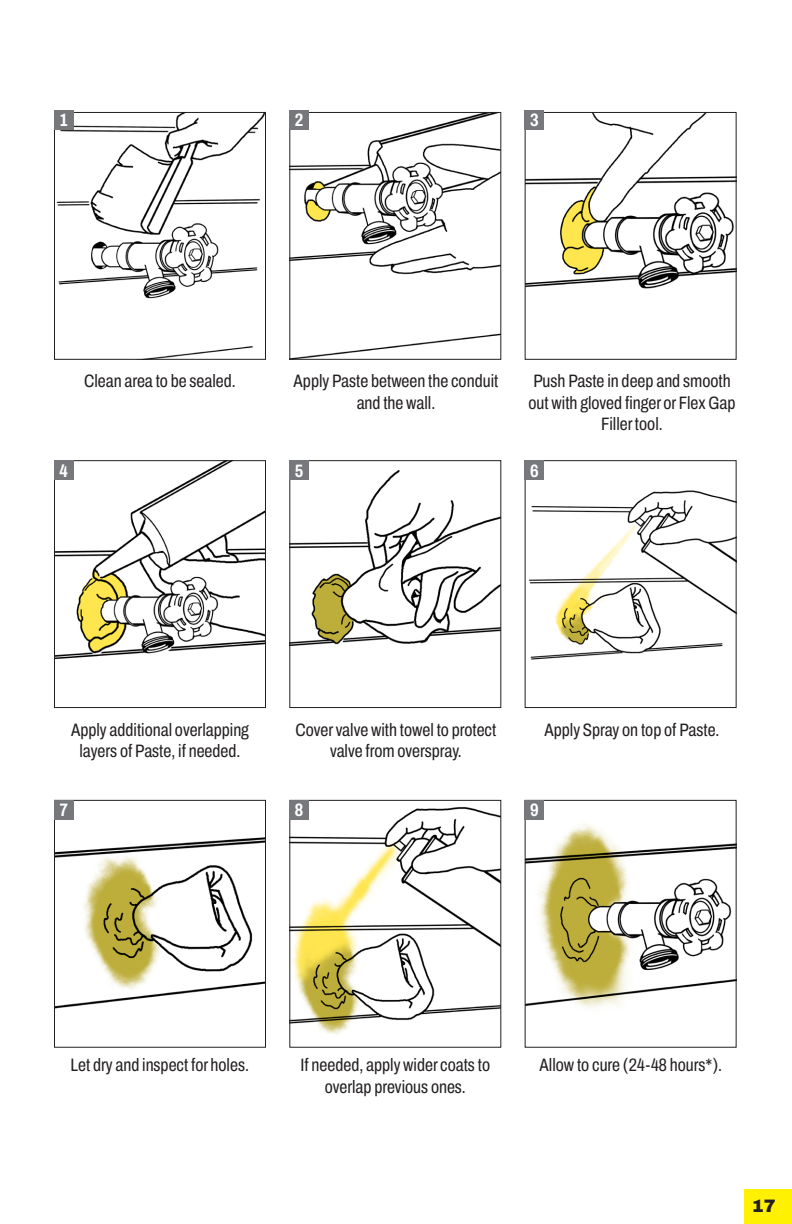
<style>
.page{position:relative;width:792px;height:1224px;background:#fff}
.page>*{position:absolute;margin:0;border:0;box-sizing:border-box;transform-origin:0 0}
.t1{font:18px/21.6px "Archivo Condensed";color:#231f20;text-align:center}
.t2{font:700 18px "Archivo Condensed";color:#fff}
.t3{font:900 18px "Archivo";color:#231f20}
</style>
<div class="page">
<div style="left:745px;top:1189px;width:47px;height:35px;background:#fff101"></div>
<img style="left:56px;top:114px;width:208px;height:244px">
<div style="left:54px;top:112px;width:212px;height:248px;border:1px solid #231f20"></div>
<img style="left:56px;top:462px;width:208px;height:198px">
<div style="left:54px;top:460px;width:212px;height:248px;border:1px solid #231f20"></div>
<img style="left:56px;top:802px;width:208px;height:207px">
<div style="left:54px;top:800px;width:212px;height:248px;border:1px solid #231f20"></div>
<img style="left:291px;top:114px;width:208px;height:244px">
<div style="left:289px;top:112px;width:212px;height:248px;border:1px solid #231f20"></div>
<img style="left:291px;top:470px;width:208px;height:176px">
<div style="left:289px;top:460px;width:212px;height:248px;border:1px solid #231f20"></div>
<img style="left:291px;top:807px;width:208px;height:228px">
<div style="left:289px;top:800px;width:212px;height:248px;border:1px solid #231f20"></div>
<img style="left:527px;top:114px;width:208px;height:175px">
<div style="left:525px;top:112px;width:212px;height:248px;border:1px solid #231f20"></div>
<img style="left:528px;top:490px;width:207px;height:170px">
<div style="left:525px;top:460px;width:212px;height:248px;border:1px solid #231f20"></div>
<img style="left:527px;top:819px;width:208px;height:190px">
<div style="left:525px;top:800px;width:212px;height:248px;border:1px solid #231f20"></div>
<div style="left:54px;top:460px;width:19px;height:20px;background:#76787b"></div>
<div style="left:54px;top:800px;width:19px;height:19px;background:#76787b"></div>
<div style="left:289px;top:110px;width:20px;height:19px;background:#76787b"></div>
<div style="left:54px;top:110px;width:19px;height:19px;background:#76787b"></div>
<div style="left:289px;top:460px;width:20px;height:20px;background:#76787b"></div>
<div style="left:289px;top:800px;width:20px;height:19px;background:#76787b"></div>
<div style="left:525px;top:110px;width:19px;height:19px;background:#76787b"></div>
<div style="left:525px;top:460px;width:19px;height:20px;background:#76787b"></div>
<div style="left:525px;top:800px;width:19px;height:19px;background:#76787b"></div>
<p class="t2" style="left:60px;top:107px;width:9px">1</p>
<p class="t2" style="left:295px;top:107px;width:10px">2</p>
<p class="t2" style="left:530px;top:107px;width:10px">3</p>
<p class="t2" style="left:60px;top:457px;width:10px">4</p>
<p class="t1" style="left:84px;top:370px;width:153px">Clean area to be sealed.</p>
<p class="t1" style="left:294px;top:370px;width:206px">Apply Paste between the conduit and the wall.</p>
<p class="t1" style="left:529px;top:370px;width:208px">Push Paste in deep and smooth out with gloved finger or Flex Gap<br>Filler tool.</p>
<p class="t2" style="left:295px;top:457px;width:10px">5</p>
<p class="t2" style="left:530px;top:457px;width:10px">6</p>
<p class="t1" style="left:71px;top:719px;width:179px">Apply additional overlapping layers of Paste, if needed.</p>
<p class="t1" style="left:296px;top:719px;width:202px">Cover valve with towel to protect valve from overspray.</p>
<p class="t1" style="left:544px;top:719px;width:177px">Apply Spray on top of Paste.</p>
<p class="t2" style="left:60px;top:797px;width:10px">7</p>
<p class="t2" style="left:295px;top:797px;width:10px">8</p>
<p class="t2" style="left:530px;top:797px;width:10px">9</p>
<p class="t1" style="left:71px;top:1054px;width:180px">Let dry and inspect for holes.</p>
<p class="t1" style="left:301px;top:1054px;width:191px">If needed, apply wider coats to overlap previous ones.</p>
<p class="t1" style="left:540px;top:1054px;width:184px">Allow to cure (24-48 hours*).</p>
<p class="t3" style="left:752px;top:1192px;width:26px">17</p>
</div>
